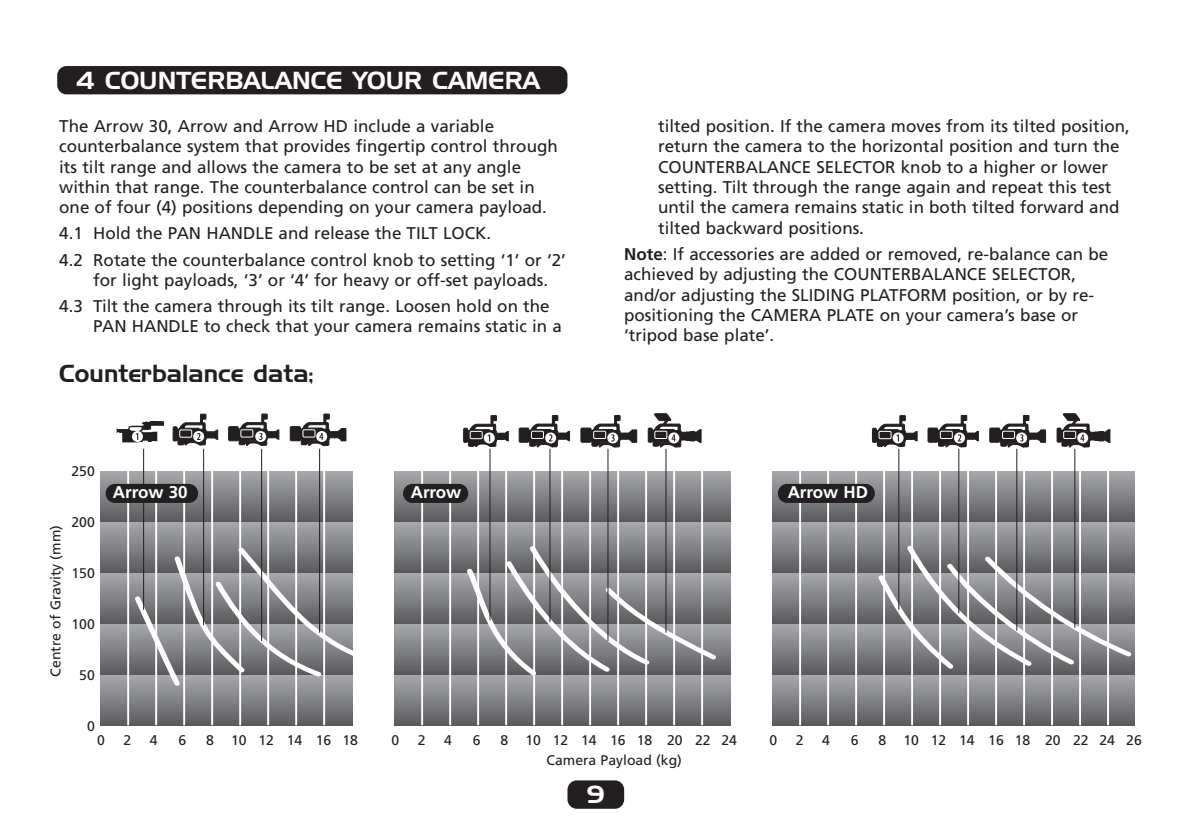
<style>
.page{position:relative;width:1190px;height:838px;background:#fff}
.page>*{position:absolute;margin:0;border:0;box-sizing:border-box;transform-origin:0 0}
.t1{font:24px "Handel Gothic BT";color:#fff}
.t2{font:24px "Handel Gothic BT";color:#231f20}
.t3{font:17px/20.4px "Frutiger";color:#231f20}
.t4{font:700 17px "Frutiger";color:#fff}
.t5{font:14px "Frutiger";color:#231f20}
.s1{font-weight:700}
</style>
<div class="page">
<div style="left:57px;top:66px;width:510px;height:28px;background:#231f20;border-radius:9px"></div>
<div style="left:567px;top:780px;width:57px;height:29px;background:#231f20;border-radius:9px"></div>
<svg style="left:395px;top:689px;width:336px;height:36px;background:#76777a"></svg>
<div style="left:395px;top:522px;width:336px;height:47px;background:linear-gradient(to right,#989a9d,#989a9d)"></div>
<div style="left:395px;top:471px;width:336px;height:51px;background:linear-gradient(to bottom,#a7a9ac,#5c5c5f)"></div>
<div style="left:100px;top:674px;width:253px;height:51px;background:linear-gradient(to bottom,#a8aaad,#5c5c5f)"></div>
<div style="left:100px;top:624px;width:253px;height:50px;background:linear-gradient(to bottom,#a6a8ac,#5d5d60)"></div>
<div style="left:100px;top:573px;width:253px;height:50px;background:linear-gradient(to bottom,#a6a9ac,#5d5e61)"></div>
<div style="left:100px;top:522px;width:253px;height:51px;background:linear-gradient(to bottom,#a6a8ab,#5a5b5e)"></div>
<div style="left:100px;top:471px;width:253px;height:51px;background:linear-gradient(to bottom,#a5a7ab,#5a5b5e)"></div>
<svg style="left:773px;top:689px;width:361px;height:36px;background:#76777a"></svg>
<svg style="left:773px;top:522px;width:361px;height:20px;background:#97999c"></svg>
<svg style="left:773px;top:471px;width:361px;height:51px;background:#7f8184"></svg>
<hr style="left:127px;top:471px;width:2px;height:254px;background:#fff">
<hr style="left:155px;top:471px;width:2px;height:254px;background:#fff">
<hr style="left:183px;top:471px;width:2px;height:254px;background:#fff">
<hr style="left:211px;top:471px;width:2px;height:254px;background:#fff">
<hr style="left:239px;top:471px;width:2px;height:254px;background:#fff">
<hr style="left:267px;top:471px;width:2px;height:254px;background:#fff">
<hr style="left:295px;top:471px;width:2px;height:254px;background:#fff">
<hr style="left:323px;top:471px;width:2px;height:254px;background:#fff">
<hr style="left:421px;top:471px;width:2px;height:254px;background:#fff">
<hr style="left:449px;top:471px;width:2px;height:254px;background:#fff">
<hr style="left:477px;top:471px;width:2px;height:254px;background:#fff">
<hr style="left:505px;top:471px;width:2px;height:254px;background:#fff">
<hr style="left:533px;top:471px;width:2px;height:254px;background:#fff">
<hr style="left:561px;top:471px;width:2px;height:254px;background:#fff">
<hr style="left:589px;top:471px;width:2px;height:254px;background:#fff">
<hr style="left:617px;top:471px;width:2px;height:254px;background:#fff">
<hr style="left:645px;top:471px;width:2px;height:254px;background:#fff">
<hr style="left:673px;top:471px;width:2px;height:254px;background:#fff">
<hr style="left:701px;top:471px;width:2px;height:254px;background:#fff">
<hr style="left:799px;top:471px;width:2px;height:254px;background:#fff">
<hr style="left:827px;top:471px;width:2px;height:254px;background:#fff">
<hr style="left:855px;top:471px;width:2px;height:254px;background:#fff">
<hr style="left:883px;top:471px;width:2px;height:254px;background:#fff">
<hr style="left:911px;top:471px;width:2px;height:254px;background:#fff">
<hr style="left:939px;top:471px;width:2px;height:254px;background:#fff">
<hr style="left:967px;top:471px;width:2px;height:254px;background:#fff">
<hr style="left:995px;top:471px;width:2px;height:254px;background:#fff">
<hr style="left:1023px;top:471px;width:2px;height:254px;background:#fff">
<hr style="left:1051px;top:471px;width:2px;height:254px;background:#fff">
<hr style="left:1079px;top:471px;width:2px;height:254px;background:#fff">
<hr style="left:1107px;top:471px;width:2px;height:254px;background:#fff">
<svg style="left:131px;top:542px;width:1003px;height:147px"></svg>
<svg style="left:117px;top:421px;width:47px;height:21px"></svg>
<svg style="left:290px;top:413px;width:56px;height:33px"></svg>
<svg style="left:228px;top:413px;width:52px;height:33px"></svg>
<svg style="left:172px;top:413px;width:47px;height:33px"></svg>
<hr style="left:143px;top:449px;width:1px;height:161px;background:#231f20">
<hr style="left:203px;top:449px;width:1px;height:176px;background:#231f20">
<hr style="left:261px;top:449px;width:1px;height:192px;background:#231f20">
<hr style="left:319px;top:449px;width:1px;height:184px;background:#231f20">
<svg style="left:694px;top:429px;width:8px;height:14px"></svg>
<div style="left:681px;top:432px;width:5px;height:8px;background:#231f20;border:1px solid #231f20"></div>
<div style="left:689px;top:431px;width:7px;height:10px;background:#231f20;border:1px solid #231f20"></div>
<div style="left:685px;top:432px;width:5px;height:9px;background:#231f20;border:1px solid #231f20"></div>
<svg style="left:463px;top:415px;width:46px;height:32px"></svg>
<svg style="left:647px;top:413px;width:35px;height:35px"></svg>
<svg style="left:580px;top:415px;width:57px;height:33px"></svg>
<svg style="left:518px;top:415px;width:52px;height:33px"></svg>
<hr style="left:489px;top:449px;width:1px;height:171px;background:#231f20">
<hr style="left:549px;top:449px;width:1px;height:173px;background:#231f20">
<hr style="left:607px;top:449px;width:1px;height:192px;background:#231f20">
<hr style="left:665px;top:449px;width:1px;height:184px;background:#231f20">
<svg style="left:1103px;top:429px;width:8px;height:14px"></svg>
<div style="left:1090px;top:432px;width:5px;height:8px;background:#231f20;border:1px solid #231f20"></div>
<div style="left:1098px;top:431px;width:6px;height:10px;background:#231f20;border:1px solid #231f20"></div>
<div style="left:1094px;top:432px;width:5px;height:9px;background:#231f20;border:1px solid #231f20"></div>
<svg style="left:872px;top:415px;width:46px;height:32px"></svg>
<svg style="left:1056px;top:413px;width:35px;height:35px"></svg>
<svg style="left:989px;top:415px;width:57px;height:33px"></svg>
<svg style="left:927px;top:415px;width:52px;height:33px"></svg>
<hr style="left:898px;top:449px;width:1px;height:161px;background:#231f20">
<hr style="left:958px;top:449px;width:1px;height:164px;background:#231f20">
<hr style="left:1016px;top:449px;width:1px;height:182px;background:#231f20">
<hr style="left:1074px;top:449px;width:1px;height:179px;background:#231f20">
<div style="left:106px;top:484px;width:92px;height:19px;background:#231f20;border-radius:9px"></div>
<div style="left:403px;top:484px;width:65px;height:19px;background:#231f20;border-radius:9px"></div>
<div style="left:778px;top:484px;width:97px;height:19px;background:#231f20;border-radius:9px"></div>
<h1 class="t1" style="left:76px;top:72px;width:465px">4 COUNTERBALANCE YOUR CAMERA</h1>
<p class="t3" style="left:59px;top:117px;width:500px">The Arrow 30, Arrow and Arrow HD include a variable counterbalance system that provides fingertip control through its tilt range and allows the camera to be set at any angle within that range. The counterbalance control can be set in one of four (4) positions depending on your camera payload.</p>
<p class="t3" style="left:59px;top:222px;width:508px;line-height:26px">4.1 Hold the PAN HANDLE and release the TILT LOCK.<br>4.2 Rotate the counterbalance control knob to setting ‘1’ or ‘2’</p>
<p class="t3" style="left:59px;top:268px;width:492px;line-height:26px;text-align:right">for light payloads, ‘3’ or ‘4’ for heavy or off-set payloads.<br>4.3 Tilt the camera through its tilt range. Loosen hold on the</p>
<p class="t3" style="left:93px;top:318px;width:470px">PAN HANDLE to check that your camera remains static in a</p>
<h1 class="t2" style="left:59px;top:365px;width:256px">Counterbalance data;</h1>
<p class="t5" style="left:71px;top:465px;width:25px">250</p>
<p class="t3" style="left:658px;top:117px;width:473px">tilted position. If the camera moves from its tilted position, return the camera to the horizontal position and turn the COUNTERBALANCE SELECTOR knob to a higher or lower setting. Tilt through the range again and repeat this test until the camera remains static in both tilted forward and tilted backward positions.</p>
<p class="t3" style="left:624px;top:245px;width:486px"><span class="s1">Note</span>: If accessories are added or removed, re-balance can be achieved by adjusting the COUNTERBALANCE SELECTOR, and/or adjusting the SLIDING PLATFORM position, or by re&shy;positioning the CAMERA PLATE on your camera’s base or ‘tripod base plate’.</p>
<p class="t5" style="left:50px;top:677px;width:153px;rotate:-90deg">Centre of Gravity (mm)</p>
<p class="t5" style="left:71px;top:516px;width:25px">200</p>
<p class="t5" style="left:71px;top:567px;width:25px">150</p>
<p class="t5" style="left:71px;top:618px;width:25px">100</p>
<p class="t5" style="left:79px;top:669px;width:17px">50</p>
<p class="t4" style="left:113px;top:486px;width:76px">Arrow 30</p>
<p class="t4" style="left:411px;top:486px;width:52px">Arrow</p>
<p class="t4" style="left:788px;top:486px;width:82px">Arrow HD</p>
<p class="t5" style="left:87px;top:720px;width:9px">0</p>
<p class="t5" style="left:97px;top:734px;width:9px">0</p>
<p class="t5" style="left:123px;top:734px;width:9px">2</p>
<p class="t5" style="left:150px;top:734px;width:9px">4</p>
<p class="t5" style="left:179px;top:734px;width:9px">6</p>
<p class="t5" style="left:206px;top:734px;width:153px">8 10 12 14 16 18</p>
<p class="t5" style="left:392px;top:734px;width:9px">0</p>
<p class="t5" style="left:418px;top:734px;width:9px">2</p>
<p class="t5" style="left:444px;top:734px;width:9px">4</p>
<p class="t5" style="left:473px;top:734px;width:9px">6</p>
<p class="t5" style="left:501px;top:734px;width:238px">8 10 12 14 16 18 20 22 24</p>
<p class="t5" style="left:770px;top:734px;width:9px">0</p>
<p class="t5" style="left:796px;top:734px;width:9px">2</p>
<p class="t5" style="left:822px;top:734px;width:9px">4</p>
<p class="t5" style="left:851px;top:734px;width:9px">6</p>
<p class="t5" style="left:879px;top:734px;width:265px">8 10 12 14 16 18 20 22 24 26</p>
<p class="t5" style="left:547px;top:755px;width:137px">Camera Payload (kg)</p>
<h1 class="t1" style="left:587px;top:786px;width:19px">9</h1>
</div>
